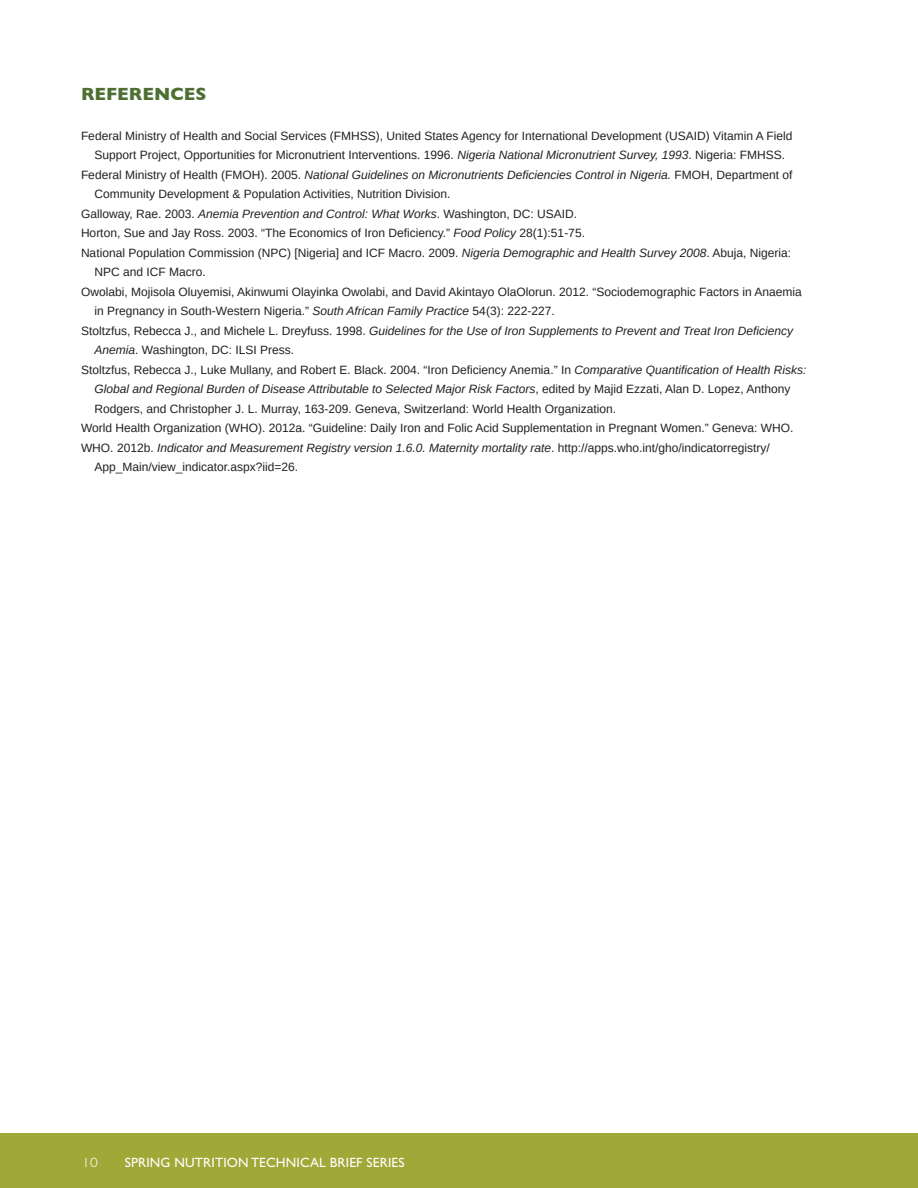
<style>
.page{position:relative;width:918px;height:1188px;background:#fff}
.page>*{position:absolute;margin:0;border:0;box-sizing:border-box;transform-origin:0 0}
.body_text{font:700 18px "Gill Sans";color:#4e6f33}
.t1{font:13.5px "Gill Sans Std";letter-spacing:.01em;color:#fff}
.t2{font:300 13.5px "Gill Sans Std";color:#fff;scale:1.15 1}
.references{font:12px/19.5px "Arimo";color:#231f20}
.references-2{font:italic 12px/19.5px "Arimo";color:#231f20}
.s1{font-style:italic}
.s2{font-style:normal}
</style>
<div class="page">
<div style="left:0;top:1133px;width:918px;height:55px;background:#a0a837"></div>
<p class="body_text" style="left:81px;top:80px;width:127px">REFERENCES</p>
<p class="references" style="left:81px;top:126px;width:713px;text-align:center">Federal Ministry of Health and Social Services (FMHSS), United States Agency for International Development (USAID) Vitamin A Field<br>Support Project, Opportunities for Micronutrient Interventions. 1996. <span class="s1">Nigeria National Micronutrient Survey, 1993</span>. Nigeria: FMHSS.</p>
<p class="references" style="left:94px;top:165px;width:700px;text-indent:-14px">Federal Ministry of Health (FMOH). 2005. <span class="s1">National Guidelines on Micronutrients Deficiencies Control in Nigeria.</span> FMOH, Department of<br>Community Development &amp; Population Activities, Nutrition Division.</p>
<p class="references" style="left:81px;top:204px;width:498px">Galloway, Rae. 2003. <span class="s1">Anemia Prevention and Control: What Works</span>. Washington, DC: USAID.</p>
<p class="references" style="left:81px;top:224px;width:506px">Horton, Sue and Jay Ross. 2003. “The Economics of Iron Deficiency.” <span class="s1">Food Policy</span> 28(1):51-75.</p>
<p class="references" style="left:94px;top:243px;width:698px;text-indent:-14px">National Population Commission (NPC) [Nigeria] and ICF Macro. 2009. <span class="s1">Nigeria Demographic and Health Survey 2008</span>. Abuja, Nigeria:<br>NPC and ICF Macro.</p>
<p class="references" style="left:94px;top:282px;width:709px;text-indent:-14px">Owolabi, Mojisola Oluyemisi, Akinwumi Olayinka Owolabi, and David Akintayo OlaOlorun. 2012. “Sociodemographic Factors in Anaemia in Pregnancy in South-Western Nigeria.” <span class="s1">South African Family Practice</span> 54(3): 222-227.</p>
<p class="references-2" style="left:94px;top:321px;width:700px;text-indent:-14px"><span class="s2">Stoltzfus, Rebecca J., and Michele L. Dreyfuss. 1998.</span> Guidelines for the Use of Iron Supplements to Prevent and Treat Iron Deficiency<br>Anemia<span class="s2">. Washington, DC: ILSI Press.</span></p>
<p class="references" style="left:94px;top:360px;width:713px;text-indent:-14px">Stoltzfus, Rebecca J., Luke Mullany, and Robert E. Black. 2004. “Iron Deficiency Anemia.” In <span class="s1">Comparative Quantification of Health Risks:<br>Global and Regional Burden of Disease Attributable to Selected Major Risk Factors</span>, edited by Majid Ezzati, Alan D. Lopez, Anthony<br>Rodgers, and Christopher J. L. Murray, 163-209. Geneva, Switzerland: World Health Organization.</p>
<p class="references" style="left:81px;top:419px;width:714px">World Health Organization (WHO). 2012a. “Guideline: Daily Iron and Folic Acid Supplementation in Pregnant Women.” Geneva: WHO.</p>
<p class="references" style="left:94px;top:438px;width:677px;text-indent:-14px">WHO. 2012b. <span class="s1">Indicator and Measurement Registry version 1.6.0. Maternity mortality rate</span>. http://apps.who.int/gho/indicatorregistry/<br>App_Main/view_indicator.aspx?iid=26.</p>
<p class="t2" style="left:82px;top:1155px;width:15px">10</p>
<p class="t1" style="left:125px;top:1154px;width:281px">SPRING NUTRITION TECHNICAL BRIEF SERIES</p>
</div>
